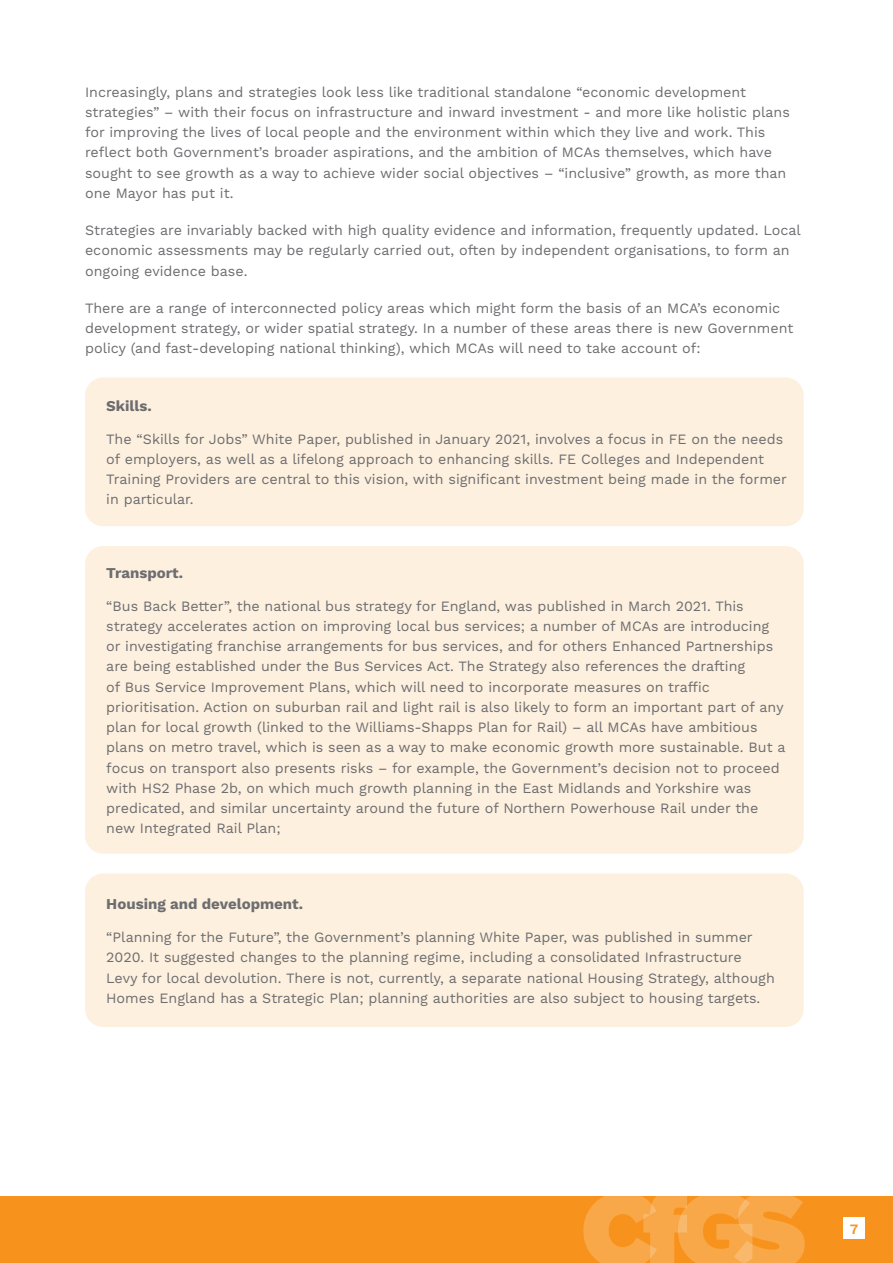
<style>
.page{position:relative;width:893px;height:1263px;background:#fff}
.page>*{position:absolute;margin:0;border:0;box-sizing:border-box;transform-origin:0 0}
.t1{font:700 15px "Work Sans";color:#6c6d70}
.t2{font:14.25px/20.2px "Work Sans";color:#6c6d70}
.t3{font:600 14.25px "Work Sans";color:#f7931d}
</style>
<div class="page">
<div style="left:0;top:1196px;width:893px;height:67px;background:#f7931d"></div>
<div style="left:844px;top:1218px;width:21px;height:21px;background:#fff"></div>
<svg style="left:583px;top:1196px;width:222px;height:67px"></svg>
<div style="left:85px;top:377px;width:719px;height:149px;background:#fef0de;border-radius:18px"></div>
<div style="left:85px;top:546px;width:719px;height:308px;background:#fef0de;border-radius:18px"></div>
<div style="left:85px;top:873px;width:719px;height:154px;background:#fef0de;border-radius:18px"></div>
<p class="t2" style="left:85px;top:82px;width:706px">Increasingly, plans and strategies look less like traditional standalone “economic development strategies” – with their focus on infrastructure and inward investment - and more like holistic plans for improving the lives of local people and the environment within which they live and work. This reflect both Government’s broader aspirations, and the ambition of MCAs themselves, which have sought to see growth as a way to achieve wider social objectives – “inclusive” growth, as more than one Mayor has put it.</p>
<p class="t2" style="left:85px;top:221px;width:717px">Strategies are invariably backed with high quality evidence and information, frequently updated. Local economic assessments may be regularly carried out, often by independent organisations, to form an ongoing evidence base.</p>
<p class="t2" style="left:85px;top:299px;width:710px">There are a range of interconnected policy areas which might form the basis of an MCA’s economic development strategy, or wider spatial strategy. In a number of these areas there is new Government policy (and fast-developing national thinking), which MCAs will need to take account of:</p>
<p class="t1" style="left:106px;top:397px;width:47px">Skills.</p>
<p class="t2" style="left:106px;top:429px;width:682px">The “Skills for Jobs” White Paper, published in January 2021, involves a focus in FE on the needs of employers, as well as a lifelong approach to enhancing skills. FE Colleges and Independent Training Providers are central to this vision, with significant investment being made in the former in particular.</p>
<p class="t1" style="left:106px;top:564px;width:78px">Transport.</p>
<p class="t2" style="left:106px;top:596px;width:681px">“Bus Back Better”, the national bus strategy for England, was published in March 2021. This strategy accelerates action on improving local bus services; a number of MCAs are introducing or investigating franchise arrangements for bus services, and for others Enhanced Partnerships are being established under the Bus Services Act. The Strategy also references the drafting<br>of Bus Service Improvement Plans, which will need to incorporate measures on traffic prioritisation. Action on suburban rail and light rail is also likely to form an important part of any plan for local growth (linked to the Williams-Shapps Plan for Rail) – all MCAs have ambitious plans on metro travel, which is seen as a way to make economic growth more sustainable. But a focus on transport also presents risks – for example, the Government’s decision not to proceed with HS2 Phase 2b, on which much growth planning in the East Midlands and Yorkshire was predicated, and similar uncertainty around the future of Northern Powerhouse Rail under the new Integrated Rail Plan;</p>
<p class="t1" style="left:106px;top:895px;width:198px">Housing and development.</p>
<p class="t2" style="left:106px;top:928px;width:670px">“Planning for the Future”, the Government’s planning White Paper, was published in summer 2020. It suggested changes to the planning regime, including a consolidated Infrastructure Levy for local devolution. There is not, currently, a separate national Housing Strategy, although Homes England has a Strategic Plan; planning authorities are also subject to housing targets.</p>
<p class="t3" style="left:850px;top:1221px;width:10px">7</p>
</div>
